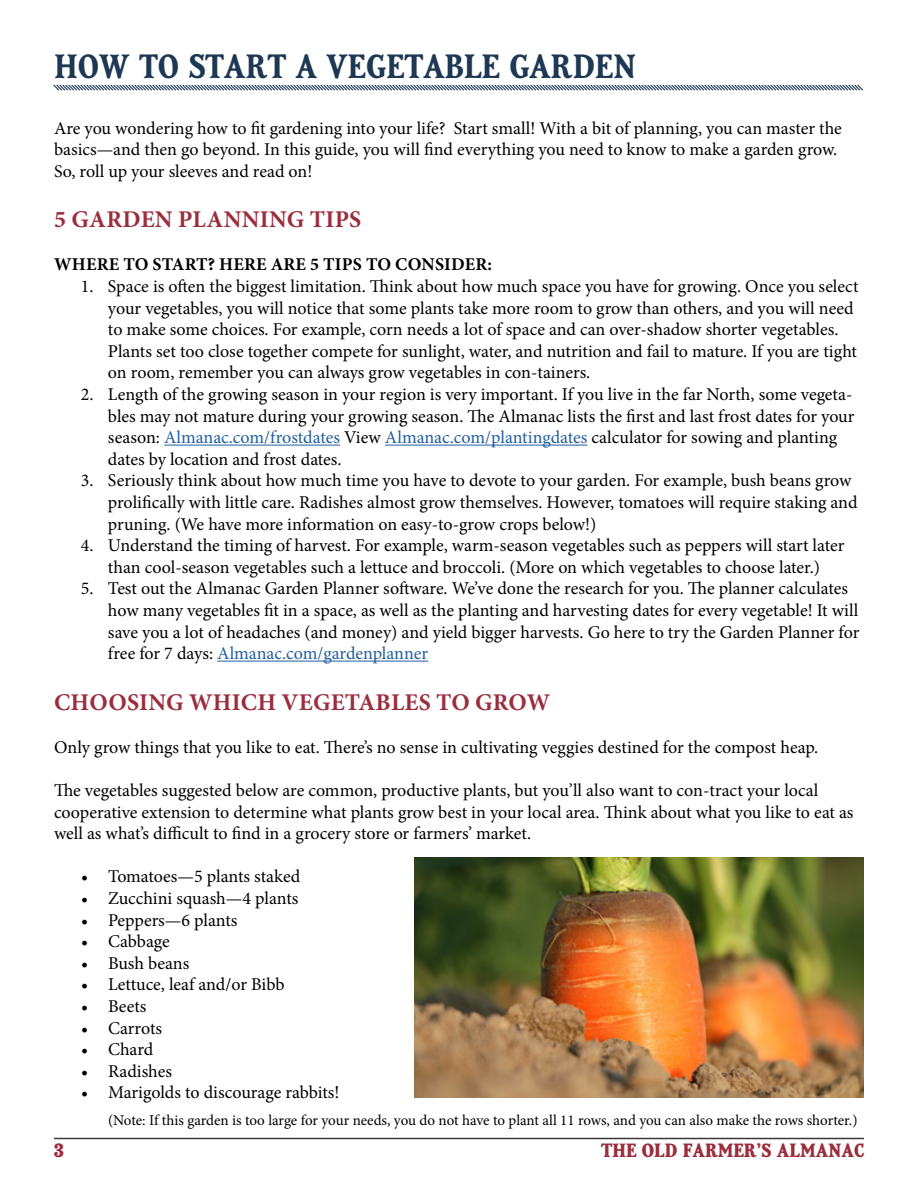
<style>
.page{position:relative;width:918px;height:1188px;background:#fff}
.page>*{position:absolute;margin:0;border:0;box-sizing:border-box;transform-origin:0 0}
.t1{font:31.5px "OFA Deck";color:#1d3853}
.t2{font:700 24px "Minion Pro";letter-spacing:.01em;color:#9b2d3d}
.t3{font:18px/21.6px "Minion Pro";letter-spacing:-.005em;color:#000}
.t4{font:700 18px "Minion Pro";letter-spacing:.01em;color:#000}
.t5{font:700 18px "OFA Deck";color:#9b2d3d}
.t6{font:15px "Minion Pro";letter-spacing:-.005em;color:#000}
.s1{color:#215e9e}
</style>
<div class="page">
<hr style="left:54px;top:1138px;width:810px;height:1px;background:#3a3938">
<svg style="left:53px;top:84px;width:811px;height:7px"></svg>
<hr style="left:164px;top:445px;width:176px;height:1px;background:#215e9e">
<hr style="left:385px;top:445px;width:202px;height:1px;background:#215e9e">
<hr style="left:217px;top:661px;width:211px;height:1px;background:#215e9e">
<img style="left:414px;top:857px;width:450px;height:241px">
<h1 class="t1" style="left:54px;top:45px;width:584px">HOW TO START A VEGETABLE GARDEN</h1>
<p class="t3" style="left:54px;top:117px;width:789px">Are you wondering how to fit gardening into your life? Start small! With a bit of planning, you can master the basics—and then go beyond. In this guide, you will find everything you need to know to make a garden grow.<br>So, roll up your sleeves and read on!</p>
<h2 class="t2" style="left:54px;top:203px;width:309px">5 GARDEN PLANNING TIPS</h2>
<p class="t4" style="left:54px;top:252px;width:439px">WHERE TO START? HERE ARE 5 TIPS TO CONSIDER:</p>
<p class="t3" style="left:108px;top:276px;width:752px;text-indent:-27px">1. Space is often the biggest limitation. Think about how much space you have for growing. Once you select your vegetables, you will notice that some plants take more room to grow than others, and you will need to make some choices. For example, corn needs a lot of space and can over-shadow shorter vegetables.<br>Plants set too close together compete for sunlight, water, and nutrition and fail to mature. If you are tight on room, remember you can always grow vegetables in con-tainers.</p>
<p class="t3" style="left:108px;top:384px;width:748px;text-indent:-27px">2. Length of the growing season in your region is very important. If you live in the far North, some vegeta&shy;bles may not mature during your growing season. The Almanac lists the first and last frost dates for your season: <span class="s1">Almanac.com/frostdates</span> View <span class="s1">Almanac.com/plantingdates</span> calculator for sowing and planting dates by location and frost dates.</p>
<p class="t3" style="left:108px;top:470px;width:751px;text-indent:-27px">3. Seriously think about how much time you have to devote to your garden. For example, bush beans grow prolifically with little care. Radishes almost grow themselves. However, tomatoes will require staking and pruning. (We have more information on easy-to-grow crops below!)</p>
<p class="t3" style="left:81px;top:535px;width:765px;text-align:center">4. Understand the timing of harvest. For example, warm-season vegetables such as peppers will start later than cool-season vegetables such a lettuce and broccoli. (More on which vegetables to choose later.)</p>
<p class="t3" style="left:108px;top:578px;width:753px;text-indent:-27px">5. Test out the Almanac Garden Planner software. We’ve done the research for you. The planner calculates how many vegetables fit in a space, as well as the planting and harvesting dates for every vegetable! It will save you a lot of headaches (and money) and yield bigger harvests. Go here to try the Garden Planner for free for 7 days: <span class="s1">Almanac.com/gardenplanner</span></p>
<h2 class="t2" style="left:54px;top:685px;width:498px">CHOOSING WHICH VEGETABLES TO GROW</h2>
<p class="t3" style="left:54px;top:736px;width:766px">Only grow things that you like to eat. There’s no sense in cultivating veggies destined for the compost heap.</p>
<p class="t3" style="left:54px;top:780px;width:801px">The vegetables suggested below are common, productive plants, but you’ll also want to con-tract your local cooperative extension to determine what plants grow best in your local area. Think about what you like to eat as well as what’s difficult to find in a grocery store or farmers’ market.</p>
<p class="t3" style="left:81px;top:866px;width:221px">• Tomatoes—5 plants staked</p>
<p class="t3" style="left:81px;top:888px;width:219px">• Zucchini squash—4 plants</p>
<p class="t3" style="left:81px;top:909px;width:158px">• Peppers—6 plants</p>
<p class="t3" style="left:81px;top:931px;width:90px">• Cabbage</p>
<p class="t3" style="left:81px;top:952px;width:110px">• Bush beans</p>
<p class="t3" style="left:81px;top:974px;width:205px">• Lettuce, leaf and/or Bibb</p>
<p class="t3" style="left:81px;top:996px;width:67px">• Beets</p>
<p class="t3" style="left:81px;top:1017px;width:83px">• Carrots</p>
<p class="t3" style="left:81px;top:1039px;width:74px">• Chard</p>
<p class="t3" style="left:81px;top:1060px;width:93px">• Radishes</p>
<p class="t3" style="left:81px;top:1082px;width:260px">• Marigolds to discourage rabbits!</p>
<p class="t6" style="left:108px;top:1111px;width:751px">(Note: If this garden is too large for your needs, you do not have to plant all 11 rows, and you can also make the rows shorter.)</p>
<p class="t5" style="left:54px;top:1143px;width:11px">3</p>
<p class="t5" style="left:601px;top:1143px;width:264px">THE OLD FARMER’S ALMANAC</p>
</div>
